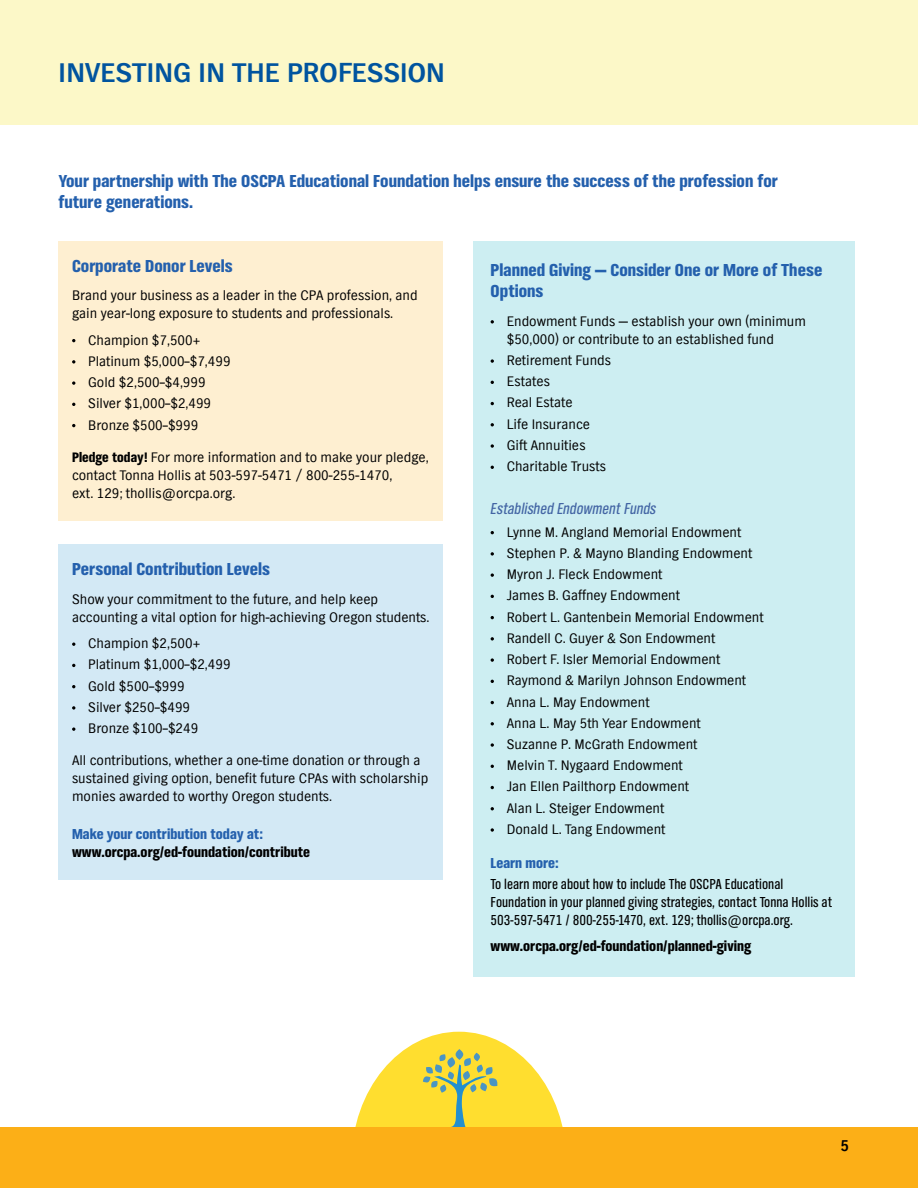
<style>
.page{position:relative;width:918px;height:1188px;background:#fff}
.page>*{position:absolute;margin:0;border:0;box-sizing:border-box;transform-origin:0 0}
.t1{font:700 28.5px "TV Nord EF";color:#00549f}
.t2{font:900 18px/21px "TV Nord Cond EF";color:#2460ad}
.t3{font:italic 16.5px "TV Nord Cond EF";color:#4365a4}
.t4{font:700 16.5px "TV Nord EF";color:#000;scale:.95 1}
.t5{font:15px/18px "TV Nord Cond EF";color:#000}
.t6{font:900 15px "TV Nord Cond EF";color:#000}
.t7{font:900 15px "TV Nord Cond EF";color:#2460ad}
.t8{font:14.25px/21.3px "TV Nord EF";color:#000}
.s1{font-family:"TV Nord Cond EF";font-weight:900}
</style>
<div class="page">
<svg style="left:355px;top:1032px;width:208px;height:95px"></svg>
<div style="left:0;top:0;width:918px;height:124px;background:#fcf8c8"></div>
<div style="left:0;top:1127px;width:918px;height:61px;background:#fcaf17"></div>
<div style="left:473px;top:241px;width:382px;height:736px;background:#cdeef2"></div>
<div style="left:59px;top:544px;width:384px;height:335px;background:#d3e9f5"></div>
<div style="left:59px;top:241px;width:384px;height:280px;background:#feefd1"></div>
<svg style="left:491px;top:320px;width:3px;height:4px"></svg>
<svg style="left:491px;top:359px;width:3px;height:4px"></svg>
<svg style="left:491px;top:444px;width:3px;height:4px"></svg>
<svg style="left:72px;top:706px;width:3px;height:4px"></svg>
<svg style="left:72px;top:727px;width:3px;height:4px"></svg>
<svg style="left:72px;top:360px;width:3px;height:4px"></svg>
<svg style="left:72px;top:381px;width:3px;height:4px"></svg>
<svg style="left:491px;top:552px;width:3px;height:4px"></svg>
<svg style="left:491px;top:573px;width:3px;height:4px"></svg>
<svg style="left:491px;top:637px;width:3px;height:4px"></svg>
<svg style="left:491px;top:658px;width:3px;height:4px"></svg>
<svg style="left:491px;top:743px;width:3px;height:4px"></svg>
<svg style="left:491px;top:828px;width:3px;height:4px"></svg>
<h1 class="t1" style="left:59px;top:57px;width:388px">INVESTING IN THE PROFESSION</h1>
<p class="t2" style="left:59px;top:171px;width:721px">Your partnership with The OSCPA Educational Foundation helps ensure the success of the profession for future generations.</p>
<p class="t2" style="left:72px;top:255px;width:162px">Corporate Donor Levels</p>
<p class="t8" style="left:72px;top:287px;width:347px;line-height:18px">Brand your business as a leader in the CPA profession, and gain year-long exposure to students and professionals.</p>
<p class="t8" style="left:88px;top:330px;width:144px">Champion $7,500+<br>Platinum $5,000–$7,499<br>Gold $2,500–$4,999<br>Silver $1,000–$2,499<br>Bronze $500–$999</p>
<p class="t8" style="left:72px;top:448px;width:358px;line-height:18px"><span class="s1">Pledge today!</span> For more information and to make your pledge, contact Tonna Hollis at 503-597-5471 / 800-255-1470,<br>ext. 129; thollis@orcpa.org.</p>
<p class="t2" style="left:72px;top:559px;width:199px">Personal Contribution Levels</p>
<p class="t8" style="left:72px;top:591px;width:359px;line-height:18px">Show your commitment to the future, and help keep accounting a vital option for high-achieving Oregon students.</p>
<p class="t8" style="left:88px;top:633px;width:144px">Champion $2,500+<br>Platinum $1,000–$2,499<br>Gold $500–$999<br>Silver $250–$499<br>Bronze $100–$249</p>
<p class="t8" style="left:72px;top:752px;width:358px;line-height:18px">All contributions, whether a one-time donation or through a sustained giving option, benefit future CPAs with scholarship monies awarded to worthy Oregon students.</p>
<p class="t7" style="left:72px;top:826px;width:192px">Make your contribution today at:</p>
<p class="t6" style="left:72px;top:844px;width:240px">www.orcpa.org/ed-foundation/contribute</p>
<p class="t2" style="left:491px;top:260px;width:333px">Planned Giving — Consider One or More of These<br>Options</p>
<p class="t8" style="left:507px;top:312px;width:301px;line-height:18px">Endowment Funds — establish your own (minimum $50,000) or contribute to an established fund</p>
<p class="t8" style="left:507px;top:350px;width:106px">Retirement Funds<br>Estates<br>Real Estate<br>Life Insurance<br>Gift Annuities<br>Charitable Trusts</p>
<p class="t3" style="left:491px;top:500px;width:167px">Established Endowment Funds</p>
<p class="t8" style="left:507px;top:522px;width:258px">Lynne M. Angland Memorial Endowment<br>Stephen P. &amp; Mayno Blanding Endowment<br>Myron J. Fleck Endowment<br>James B. Gaffney Endowment<br>Robert L. Gantenbein Memorial Endowment<br>Randell C. Guyer &amp; Son Endowment<br>Robert F. Isler Memorial Endowment<br>Raymond &amp; Marilyn Johnson Endowment<br>Anna L. May Endowment<br>Anna L. May 5th Year Endowment<br>Suzanne P. McGrath Endowment<br>Melvin T. Nygaard Endowment<br>Jan Ellen Pailthorp Endowment<br>Alan L. Steiger Endowment<br>Donald L. Tang Endowment</p>
<p class="t7" style="left:491px;top:855px;width:69px">Learn more:</p>
<p class="t5" style="left:491px;top:875px;width:343px">To learn more about how to include The OSCPA Educational<br>Foundation in your planned giving strategies, contact Tonna Hollis at<br>503-597-5471 / 800-255-1470, ext. 129; thollis@orcpa.org.</p>
<p class="t6" style="left:491px;top:938px;width:262px">www.orcpa.org/ed-foundation/planned-giving</p>
<p class="t4" style="left:840px;top:1136px;width:11px">5</p>
</div>
